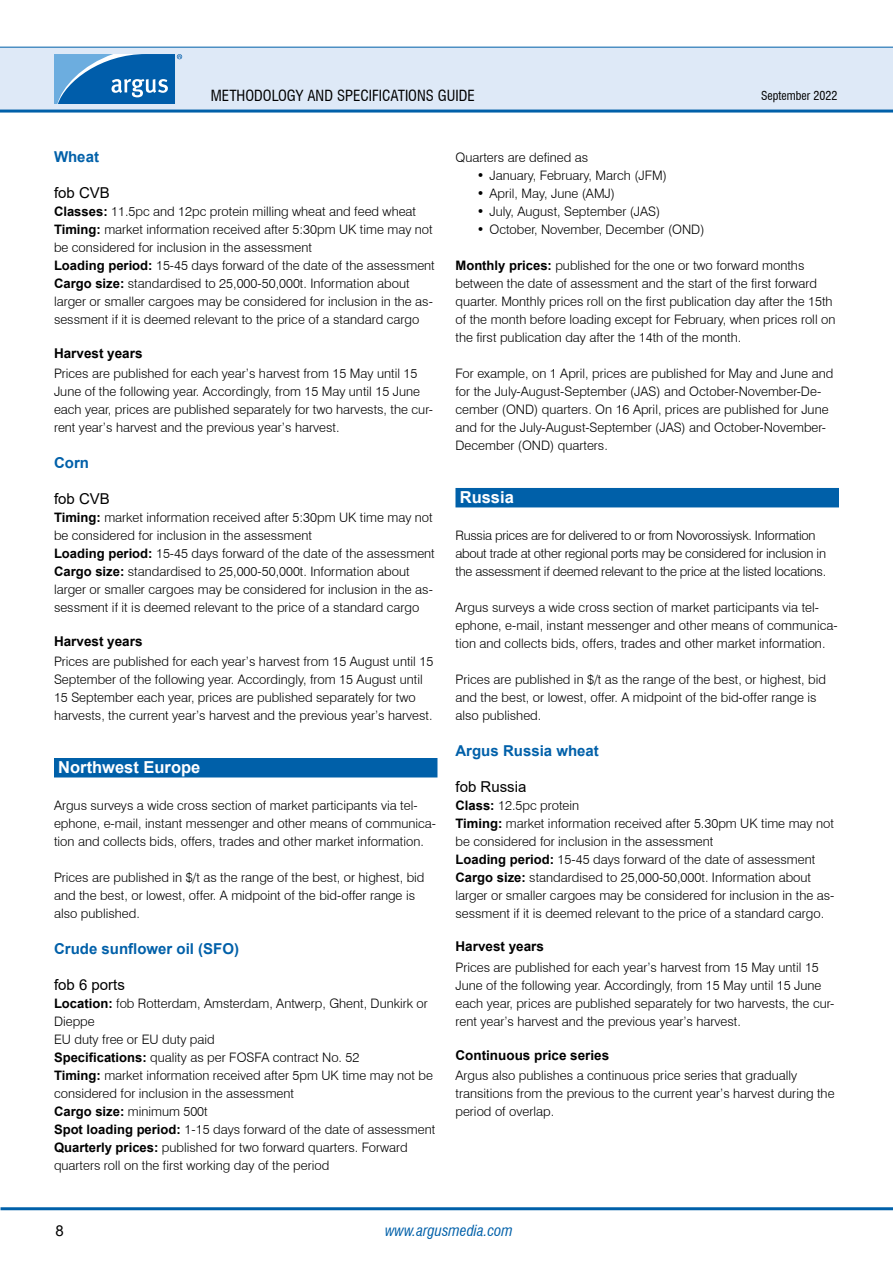
<style>
.page{position:relative;width:893px;height:1263px;background:#fff}
.page>*{position:absolute;margin:0;border:0;box-sizing:border-box;transform-origin:0 0}
.t1{font:700 16.5px "Arial";color:#fff}
.t2{font:700 15px "Arial";color:#0060a9}
.t3{font:condensed 15px "Swiss 721 BT";color:#000}
.t4{font:15px "Arial";color:#000}
.t5{font:italic condensed 15px "Swiss 721 BT";color:#0060a9}
.t6{font:700 13.5px "Arial";color:#000}
.t7{font:300 13.05px/18px "Swiss 721 BT";color:#000}
.t8{font:300 13.05px/18px "Swiss 721 BT";letter-spacing:-.02em;color:#000}
.t9{font:condensed 12px "Swiss 721 BT";color:#000}
.s1{font-family:"Arial";font-weight:700}
</style>
<div class="page">
<div style="left:0;top:47px;width:893px;height:64px;background:#dee9f7"></div>
<hr style="left:0;top:110px;width:893px;height:3px;background:#0060a9">
<hr style="left:0;top:47px;width:893px;height:1px;background:#0060a9">
<hr style="left:1px;top:1207px;width:892px;height:3px;background:#0060a9">
<svg style="left:54px;top:54px;width:128px;height:50px;background:#3883c0"></svg>
<div style="left:54px;top:758px;width:383px;height:19px;background:#0060a9"></div>
<div style="left:455px;top:488px;width:384px;height:19px;background:#0060a9"></div>
<p class="t3" style="left:211px;top:86px;width:265px">METHODOLOGY AND SPECIFICATIONS GUIDE</p>
<p class="t9" style="left:761px;top:88px;width:78px">SEPTEMBER 2022</p>
<p class="t2" style="left:54px;top:146px;width:46px">Wheat</p>
<p class="t4" style="left:54px;top:182px;width:57px">fob CVB</p>
<p class="t7" style="left:54px;top:202px;width:382px"><span class="s1">Classes:</span> 11.5pc and 12pc protein milling wheat and feed wheat <span class="s1">Timing:</span> market information received after 5:30pm UK time may not be considered for inclusion in the assessment<br><span class="s1">Loading period:</span> 15-45 days forward of the date of the assessment <span class="s1">Cargo size:</span> standardised to 25,000-50,000t. Information about larger or smaller cargoes may be considered for inclusion in the as&shy;sessment if it is deemed relevant to the price of a standard cargo</p>
<p class="t6" style="left:54px;top:344px;width:90px">Harvest years</p>
<p class="t7" style="left:54px;top:364px;width:380px">Prices are published for each year’s harvest from 15 May until 15<br>June of the following year. Accordingly, from 15 May until 15 June each year, prices are published separately for two harvests, the cur&shy;rent year’s harvest and the previous year’s harvest.</p>
<p class="t2" style="left:54px;top:452px;width:36px">Corn</p>
<p class="t4" style="left:54px;top:488px;width:57px">fob CVB</p>
<p class="t7" style="left:54px;top:508px;width:382px"><span class="s1">Timing:</span> market information received after 5:30pm UK time may not be considered for inclusion in the assessment<br><span class="s1">Loading period:</span> 15-45 days forward of the date of the assessment <span class="s1">Cargo size:</span> standardised to 25,000-50,000t. Information about larger or smaller cargoes may be considered for inclusion in the as&shy;sessment if it is deemed relevant to the price of a standard cargo</p>
<p class="t6" style="left:54px;top:632px;width:90px">Harvest years</p>
<p class="t7" style="left:54px;top:652px;width:381px">Prices are published for each year’s harvest from 15 August until 15<br>September of the following year. Accordingly, from 15 August until 15 September each year, prices are published separately for two harvests, the current year’s harvest and the previous year’s harvest.</p>
<p class="t1" style="left:58px;top:756px;width:144px">Northwest Europe</p>
<p class="t7" style="left:54px;top:796px;width:384px">Argus surveys a wide cross section of market participants via tel&shy;ephone, e-mail, instant messenger and other means of communica&shy;tion and collects bids, offers, trades and other market information.</p>
<p class="t7" style="left:54px;top:868px;width:372px">Prices are published in $/t as the range of the best, or highest, bid and the best, or lowest, offer. A midpoint of the bid-offer range is also published.</p>
<p class="t2" style="left:54px;top:938px;width:187px">Crude sunflower oil (SFO)</p>
<p class="t4" style="left:54px;top:974px;width:72px">fob 6 ports</p>
<p class="t7" style="left:54px;top:994px;width:383px"><span class="s1">Location:</span> fob Rotterdam, Amsterdam, Antwerp, Ghent, Dunkirk or Dieppe<br>EU duty free or EU duty paid<br><span class="s1">Specifications:</span> quality as per FOSFA contract No. 52<br><span class="s1">Timing:</span> market information received after 5pm UK time may not be considered for inclusion in the assessment<br><span class="s1">Cargo size:</span> minimum 500t<br><span class="s1">Spot loading period:</span> 1-15 days forward of the date of assessment <span class="s1">Quarterly prices:</span> published for two forward quarters. Forward quarters roll on the first working day of the period</p>
<p class="t7" style="left:455px;top:148px;width:134px">Quarters are defined as</p>
<p class="t7" style="left:477px;top:166px;width:192px">• January, February, March (JFM)</p>
<p class="t7" style="left:477px;top:184px;width:140px">• April, May, June (AMJ)</p>
<p class="t7" style="left:477px;top:202px;width:185px">• July, August, September (JAS)</p>
<p class="t7" style="left:477px;top:220px;width:229px">• October, November, December (OND)</p>
<p class="t7" style="left:455px;top:256px;width:381px"><span class="s1">Monthly prices:</span> published for the one or two forward months between the date of assessment and the start of the first forward quarter. Monthly prices roll on the first publication day after the 15th of the month before loading except for February, when prices roll on the first publication day after the 14th of the month.</p>
<p class="t7" style="left:455px;top:364px;width:379px">For example, on 1 April, prices are published for May and June and for the July-August-September (JAS) and October-November-De&shy;cember (OND) quarters. On 16 April, prices are published for June and for the July-August-September (JAS) and October-November-December (OND) quarters.</p>
<p class="t1" style="left:460px;top:486px;width:56px">Russia</p>
<p class="t8" style="left:455px;top:526px;width:372px">Russia prices are for delivered to or from Novorossiysk. Information about trade at other regional ports may be considered for inclusion in the assessment if deemed relevant to the price at the listed locations.</p>
<p class="t7" style="left:455px;top:598px;width:384px">Argus surveys a wide cross section of market participants via tel&shy;ephone, e-mail, instant messenger and other means of communica&shy;tion and collects bids, offers, trades and other market information.</p>
<p class="t7" style="left:455px;top:670px;width:372px">Prices are published in $/t as the range of the best, or highest, bid and the best, or lowest, offer. A midpoint of the bid-offer range is also published.</p>
<p class="t2" style="left:455px;top:740px;width:145px">Argus Russia wheat</p>
<p class="t4" style="left:455px;top:776px;width:72px">fob Russia</p>
<p class="t7" style="left:455px;top:796px;width:380px"><span class="s1">Class:</span> 12.5pc protein<br><span class="s1">Timing:</span> market information received after 5.30pm UK time may not be considered for inclusion in the assessment<br><span class="s1">Loading period:</span> 15-45 days forward of the date of assessment <span class="s1">Cargo size:</span> standardised to 25,000-50,000t. Information about larger or smaller cargoes may be considered for inclusion in the as&shy;sessment if it is deemed relevant to the price of a standard cargo.</p>
<p class="t6" style="left:455px;top:936px;width:90px">Harvest years</p>
<p class="t7" style="left:455px;top:958px;width:380px">Prices are published for each year’s harvest from 15 May until 15<br>June of the following year. Accordingly, from 15 May until 15 June each year, prices are published separately for two harvests, the cur&shy;rent year’s harvest and the previous year’s harvest.</p>
<p class="t6" style="left:455px;top:1046px;width:155px">Continuous price series</p>
<p class="t7" style="left:455px;top:1066px;width:381px">Argus also publishes a continuous price series that gradually transitions from the previous to the current year’s harvest during the period of overlap.</p>
<p class="t4" style="left:55px;top:1220px;width:10px">8</p>
<p class="t5" style="left:385px;top:1221px;width:129px">www.argusmedia.com</p>
</div>
